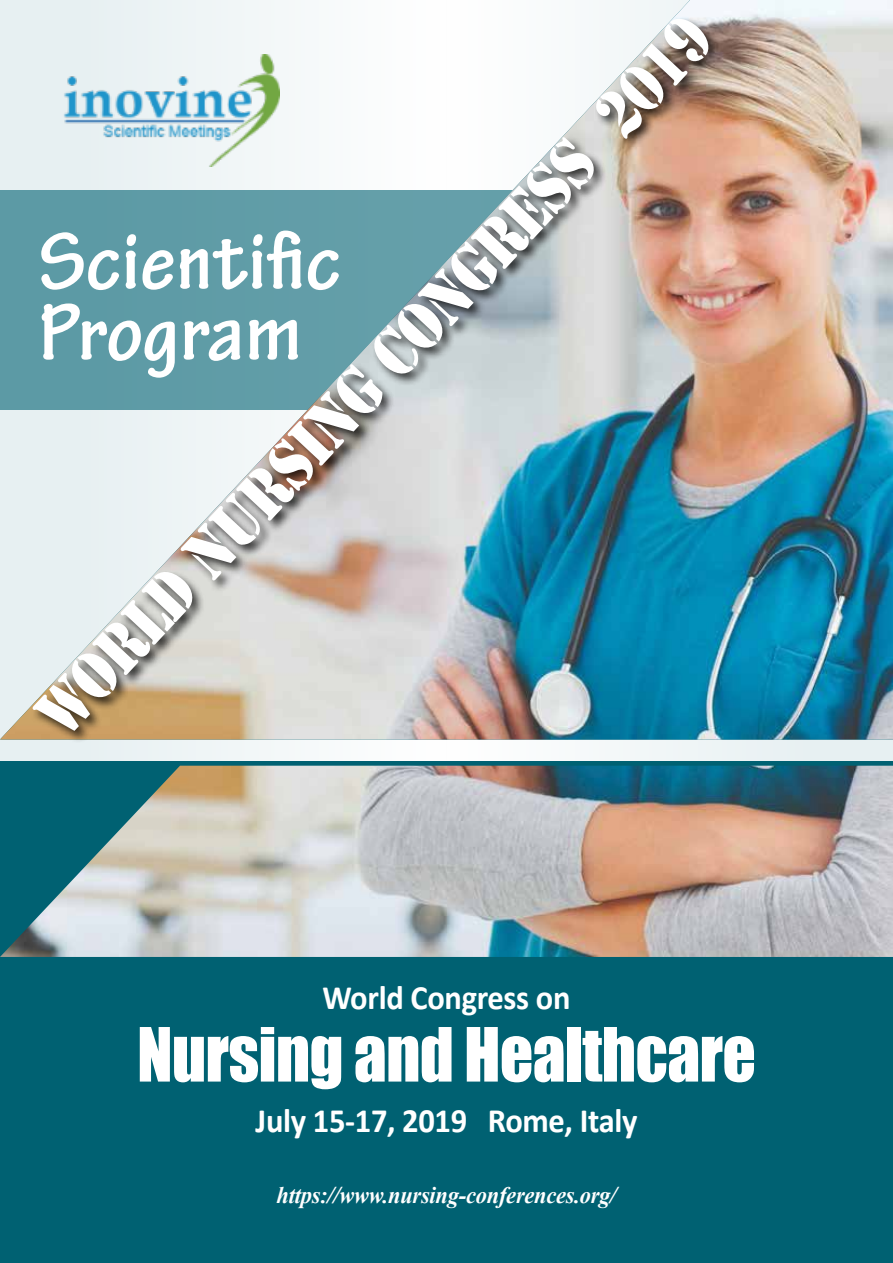
<style>
.page{position:relative;width:893px;height:1263px;background:#fff}
.page>*{position:absolute;margin:0;border:0;box-sizing:border-box;transform-origin:0 0}
.t1{font:700 condensed 86.55px/70.8px "Tekton Pro";color:#fff;scale:1.12 1}
.t2{font:69px "Impact";letter-spacing:-.01em;color:#fff;scale:.95 1}
.t3{font:62.55px "Stencil Std";color:#fff;scale:.88 1}
.t4{font:700 34.2px "Calibri";letter-spacing:-.01em;color:#fff;scale:.95 1}
.t5{font:italic 700 23.55px "Times New Roman";letter-spacing:-.01em;color:#fff;scale:.95 1}
</style>
<div class="page">
<div style="left:0;top:761px;width:893px;height:502px;background:#006172"></div>
<img style="left:0;top:0;width:893px;height:957px">
<div style="left:30px;top:16px;width:691px;height:727px;background:#000;opacity:.75"></div>
<h3 class="t3" style="left:19px;top:697px;width:1086px;rotate:-47deg">World Nursing Congress 2019</h3>
<h1 class="t1" style="left:38px;top:228px;width:272px">Scientific<br>Program</h1>
<p class="t4" style="left:322px;top:974px;width:263px">World Congress on</p>
<h2 class="t2" style="left:137px;top:1001px;width:653px">Nursing and Healthcare</h2>
<p class="t4" style="left:256px;top:1096px;width:403px">July 15-17, 2019 Rome, Italy</p>
<p class="t5" style="left:276px;top:1178px;width:359px">https://www.nursing-conferences.org/</p>
</div>
